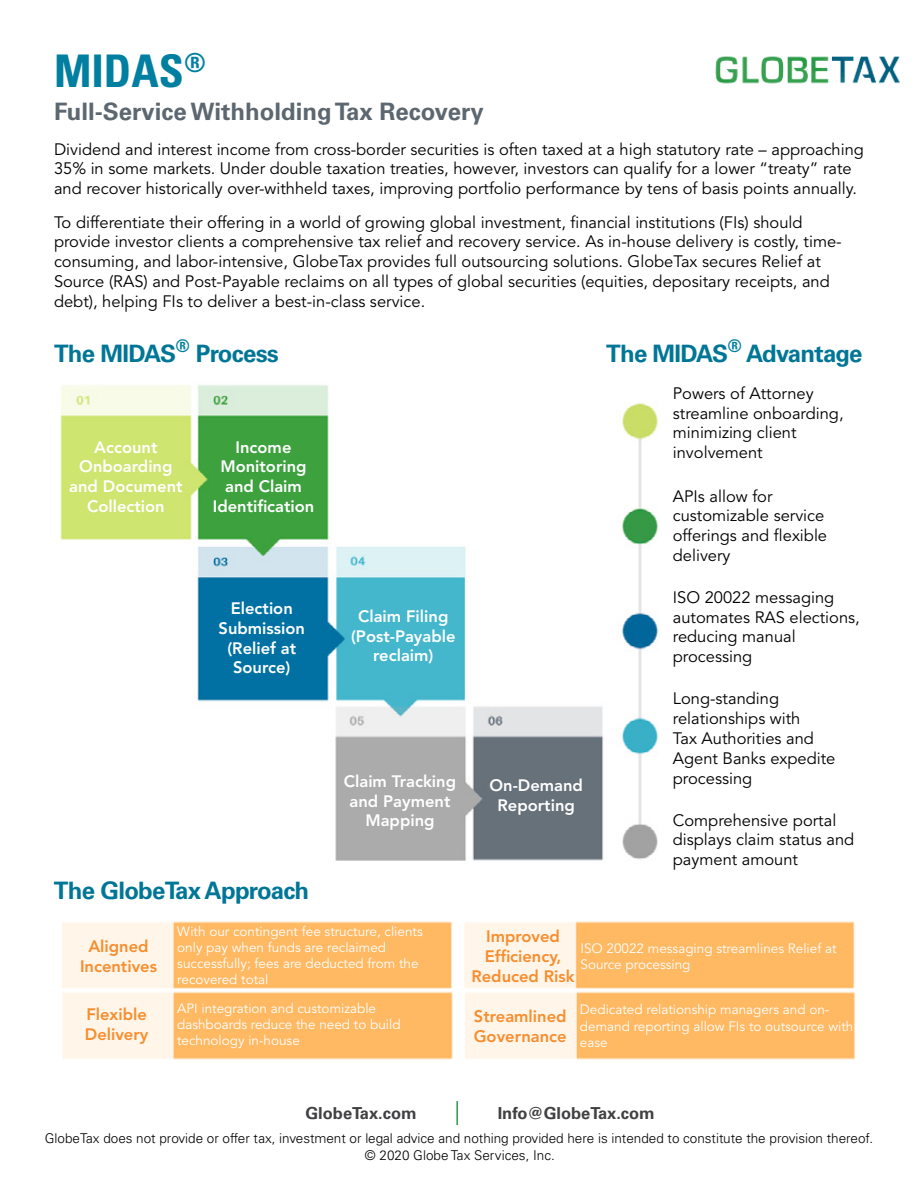
<style>
.page{position:relative;width:918px;height:1188px;background:#fff}
.page>*{position:absolute;margin:0;border:0;box-sizing:border-box;transform-origin:0 0}
.t1{font:700 condensed 45px "Univers LT Std";color:#007fa0}
.t2{font:700 24px "Univers LT Std";letter-spacing:-.03em;color:#007697}
.t3{font:700 24px "Univers LT Std";color:#5d6770}
.t4{font:16.5px/19.8px "Avenir LT Std";color:#000}
.t5{font:800 16.5px/19.8px "Avenir LT Std";color:#fff;text-align:center}
.t6{font:800 16.5px/19.8px "Avenir LT Std";color:#f78d2d;text-align:center}
.t7{font:700 16.5px "Univers LT Std";color:#414042}
.t8{font:13.5px/16.2px "Avenir LT Std";color:#fff}
.t9{font:300 13.5px "Univers LT Std";color:#000}
</style>
<div class="page">
<hr style="left:456px;top:1101px;width:2px;height:24px;background:#2d9a47">
<img style="left:715px;top:56px;width:185px;height:28px">
<img style="left:60px;top:385px;width:544px;height:476px">
<img style="left:62px;top:921px;width:793px;height:139px">
<img style="left:622px;top:403px;width:36px;height:456px">
<h1 class="t1" style="left:54px;top:43px;width:153px">MIDAS<sup>®</sup></h1>
<h2 class="t3" style="left:54px;top:97px;width:431px">Full-Service Withholding Tax Recovery</h2>
<p class="t4" style="left:54px;top:140px;width:812px">Dividend and interest income from cross-border securities is often taxed at a high statutory rate – approaching<br>35% in some markets. Under double taxation treaties, however, investors can qualify for a lower “treaty” rate and recover historically over-withheld taxes, improving portfolio performance by tens of basis points annually.</p>
<p class="t4" style="left:54px;top:212px;width:789px">To differentiate their offering in a world of growing global investment, financial institutions (FIs) should provide investor clients a comprehensive tax relief and recovery service. As in-house delivery is costly, time&shy;consuming, and labor-intensive, GlobeTax provides full outsourcing solutions. GlobeTax secures Relief at Source (RAS) and Post-Payable reclaims on all types of global securities (equities, depositary receipts, and debt), helping FIs to deliver a best-in-class service.</p>
<h2 class="t2" style="left:54px;top:339px;width:226px">The MIDAS<sup>®</sup> Process</h2>
<h2 class="t2" style="left:606px;top:339px;width:258px">The MIDAS<sup>®</sup> Advantage</h2>
<p class="t5" style="left:69px;top:437px;width:115px">Account<br>Onboarding and Document<br>Collection</p>
<p class="t5" style="left:213px;top:437px;width:103px">Income<br>Monitoring and Claim<br>Identification</p>
<p class="t5" style="left:219px;top:598px;width:88px">Election<br>Submission (Relief at<br>Source)</p>
<p class="t5" style="left:351px;top:606px;width:106px">Claim Filing (Post-Payable reclaim)</p>
<p class="t5" style="left:344px;top:771px;width:114px">Claim Tracking and Payment<br>Mapping</p>
<h2 class="t2" style="left:54px;top:876px;width:257px">The GlobeTax Approach</h2>
<p class="t8" style="left:177px;top:923px;width:247px">With our contingent fee structure, clients only pay when funds are reclaimed successfully; fees are deducted from the recovered total</p>
<p class="t6" style="left:80px;top:937px;width:79px">Aligned<br>Incentives</p>
<p class="t6" style="left:85px;top:1004px;width:65px;text-align:left">Flexible<br>Delivery</p>
<p class="t8" style="left:177px;top:1000px;width:225px">API integration and customizable dashboards reduce the need to build technology in-house</p>
<p class="t5" style="left:489px;top:776px;width:95px">On-Demand<br>Reporting</p>
<p class="t4" style="left:673px;top:384px;width:172px">Powers of Attorney streamline onboarding, minimizing client involvement</p>
<p class="t4" style="left:673px;top:486px;width:156px">APIs allow for customizable service offerings and flexible delivery</p>
<p class="t4" style="left:673px;top:588px;width:189px">ISO 20022 messaging automates RAS elections, reducing manual processing</p>
<p class="t4" style="left:673px;top:689px;width:164px">Long-standing relationships with<br>Tax Authorities and<br>Agent Banks expedite processing</p>
<p class="t4" style="left:673px;top:810px;width:183px">Comprehensive portal displays claim status and payment amount</p>
<p class="t6" style="left:471px;top:927px;width:105px">Improved<br>Efficiency,<br>Reduced Risk</p>
<p class="t8" style="left:580px;top:941px;width:258px">ISO 20022 messaging streamlines Relief at<br>Source processing</p>
<p class="t6" style="left:474px;top:1007px;width:94px;text-align:left">Streamlined<br>Governance</p>
<p class="t8" style="left:580px;top:1002px;width:275px">Dedicated relationship managers and on&shy;demand reporting allow FIs to outsource with ease</p>
<p class="t7" style="left:305px;top:1104px;width:113px">GlobeTax.com</p>
<p class="t7" style="left:498px;top:1104px;width:159px">Info@GlobeTax.com</p>
<p class="t9" style="left:365px;top:1147px;width:192px">© 2020 Globe Tax Services, Inc.</p>
<p class="t9" style="left:45px;top:1130px;width:830px">GlobeTax does not provide or offer tax, investment or legal advice and nothing provided here is intended to constitute the provision thereof.</p>
</div>
